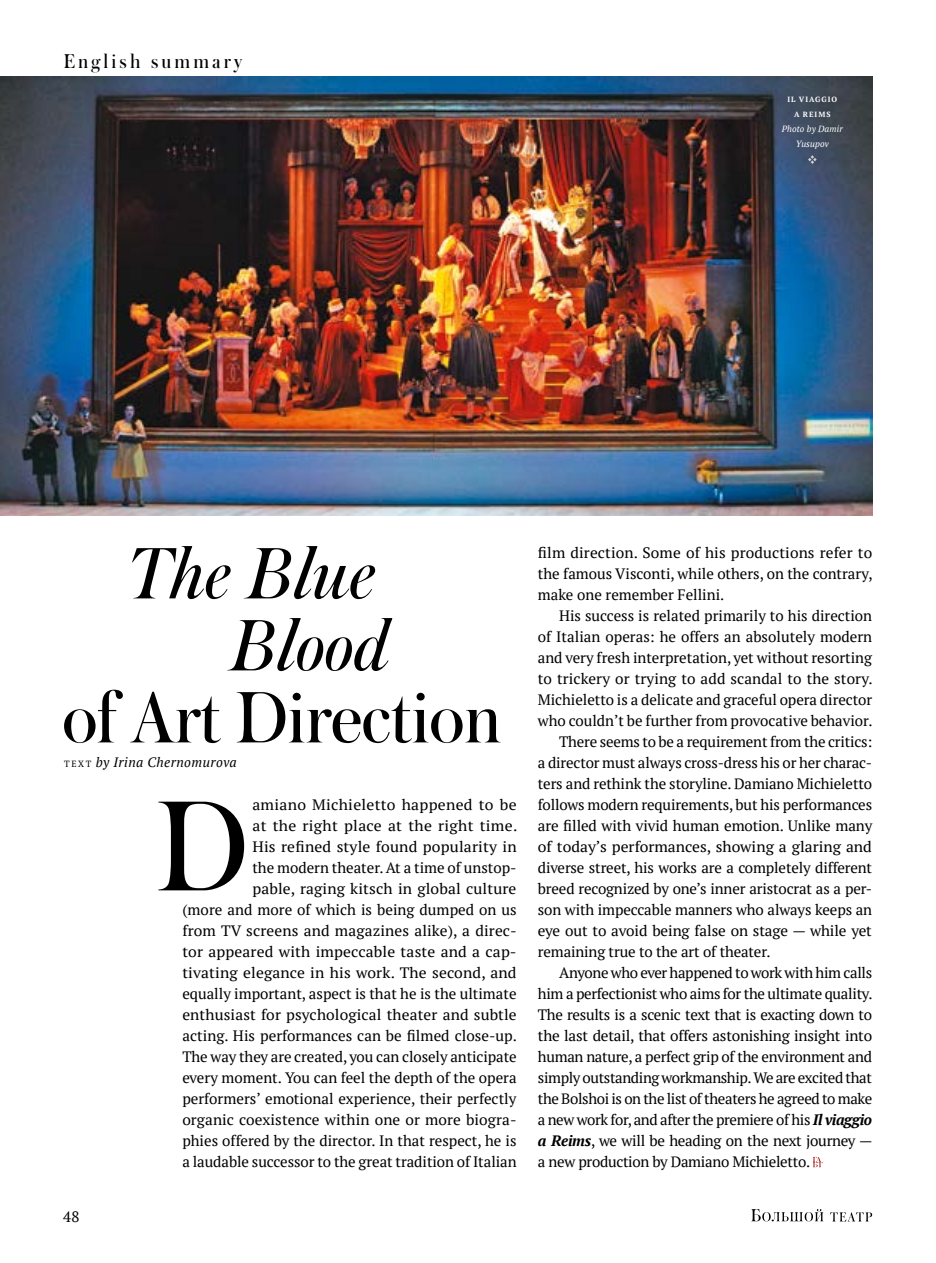
<style>
.page{position:relative;width:936px;height:1263px;background:#fff}
.page>*{position:absolute;margin:0;border:0;box-sizing:border-box;transform-origin:0 0}
.t1{font:135px "Austin Cyr";color:#000}
.t2{font:76.5px "Austin Cyr";color:#000}
.t3{font:italic 76.5px/72px "Austin Cyr";color:#000;text-align:right}
.t4{font:21px "Austin Cyr";letter-spacing:.15em;color:#000}
.t5{font:15px/21px "PT Serif";letter-spacing:-.005em;color:#000;text-align:justify}
.t6{font:15px/21px "PT Serif";letter-spacing:-.005em;color:#000;text-align:right;scale:1.05 1}
.t7{font:15px "PT Serif";letter-spacing:-.025em;color:#000}
.t8{font:15px "PT Serif";letter-spacing:-.005em;color:#000;scale:1.04 1}
.t9{font:italic 13.5px "PT Serif";letter-spacing:.03em;color:#000}
.t10{font:italic 9px/15px "PT Serif";letter-spacing:.01em;color:#fff;text-align:center}
.t11{font:9px "PT Serif";color:#000}
.t12{font:700 7.5px/15px "PT Serif";letter-spacing:.13em;color:#fff;text-align:center}
.s1{font-weight:700;font-style:italic}
</style>
<div class="page">
<svg style="left:813px;top:1157px;width:9px;height:10px"></svg>
<img style="left:0;top:77px;width:872px;height:439px">
<svg style="left:808px;top:155px;width:8px;height:9px"></svg>
<svg style="left:751px;top:1209px;width:72px;height:12px"></svg>
<svg style="left:830px;top:1212px;width:42px;height:9px"></svg>
<h3 class="t4" style="left:64px;top:47px;width:180px">English summary</h3>
<p class="t12" style="left:787px;top:92px;width:51px">IL VIAGGIO<br>A REIMS</p>
<p class="t10" style="left:781px;top:121px;width:63px">Photo by Damir<br>Yusupov</p>
<h2 class="t3" style="left:130px;top:536px;width:261px">The Blue<br>Blood</h2>
<h2 class="t2" style="left:62px;top:665px;width:440px">of Art Direction</h2>
<p class="t11" style="left:64px;top:758px;width:15px">Text</p>
<p class="t9" style="left:96px;top:754px;width:142px">by Irina Chernomurova</p>
<p class="t5" style="left:63px;top:1206px;width:18px">48</p>
<p class="t6" style="left:182px;top:794px;width:320px">amiano Michieletto happened to be<br>at the right place at the right time.<br>His refined style found popularity in<br>the modern theater. At a time of unstop-<br>pable, raging kitsch in global culture<br>(more and more of which is being dumped on us from TV screens and magazines alike), a direc&shy;tor appeared with impeccable taste and a cap&shy;tivating elegance in his work. The second, and equally important, aspect is that he is the ultimate enthusiast for psychological theater and subtle acting. His performances can be filmed close-up.<br>The way they are created, you can closely anticipate every moment. You can feel the depth of the opera performers’ emotional experience, their perfectly organic coexistence within one or more biogra&shy;phies offered by the director. In that respect, he is a laudable successor to the great tradition of Italian</p>
<h1 class="t1" style="left:157px;top:754px;width:93px">D</h1>
<p class="t5" style="left:538px;top:542px;width:336px">film direction. Some of his productions refer to the famous Visconti, while others, on the contrary, make one remember Fellini.</p>
<p class="t5" style="left:559px;top:605px;width:314px">His success is related primarily to his direction</p>
<p class="t5" style="left:538px;top:626px;width:336px">of Italian operas: he offers an absolutely modern</p>
<p class="t5" style="left:538px;top:647px;width:335px">and very fresh interpretation, yet without resorting</p>
<p class="t5" style="left:538px;top:668px;width:336px">to trickery or trying to add scandal to the story.</p>
<p class="t5" style="left:538px;top:689px;width:336px">Michieletto is a delicate and graceful opera director</p>
<p class="t5" style="left:538px;top:710px;width:336px">who couldn’t be further from provocative behavior.</p>
<p class="t5" style="left:559px;top:731px;width:315px">There seems to be a requirement from the critics:</p>
<p class="t5" style="left:538px;top:752px;width:336px">a director must always cross-dress his or her charac-</p>
<p class="t5" style="left:538px;top:773px;width:336px">ters and rethink the storyline. Damiano Michieletto</p>
<p class="t5" style="left:538px;top:794px;width:336px">follows modern requirements, but his performances</p>
<p class="t5" style="left:538px;top:815px;width:336px">are filled with vivid human emotion. Unlike many</p>
<p class="t8" style="left:538px;top:837px;width:323px">of today’s performances, showing a glaring and</p>
<p class="t5" style="left:538px;top:857px;width:336px">diverse street, his works are a completely different</p>
<p class="t5" style="left:538px;top:878px;width:336px">breed recognized by one’s inner aristocrat as a per-</p>
<p class="t5" style="left:538px;top:899px;width:336px">son with impeccable manners who always keeps an</p>
<p class="t5" style="left:538px;top:920px;width:335px">eye out to avoid being false on stage — while yet</p>
<p class="t5" style="left:538px;top:941px;width:234px">remaining true to the art of theater.</p>
<p class="t7" style="left:559px;top:963px;width:314px">Anyone who ever happened to work with him calls</p>
<p class="t5" style="left:538px;top:983px;width:336px">him a perfectionist who aims for the ultimate quality.</p>
<p class="t5" style="left:538px;top:1004px;width:336px">The results is a scenic text that is exacting down to</p>
<p class="t5" style="left:538px;top:1025px;width:336px">the last detail, that offers astonishing insight into</p>
<p class="t5" style="left:538px;top:1046px;width:336px">human nature, a perfect grip of the environment and</p>
<p class="t7" style="left:538px;top:1068px;width:335px">simply outstanding workmanship. We are excited that</p>
<p class="t7" style="left:538px;top:1089px;width:336px">the Bolshoi is on the list of theaters he agreed to make</p>
<p class="t5" style="left:538px;top:1109px;width:336px">a new work for, and after the premiere of his <span class="s1">Il viaggio</span></p>
<p class="t5" style="left:538px;top:1130px;width:336px"><span class="s1">a Reims</span>, we will be heading on the next journey —</p>
<p class="t5" style="left:538px;top:1151px;width:274px">a new production by Damiano Michieletto.</p>
</div>
